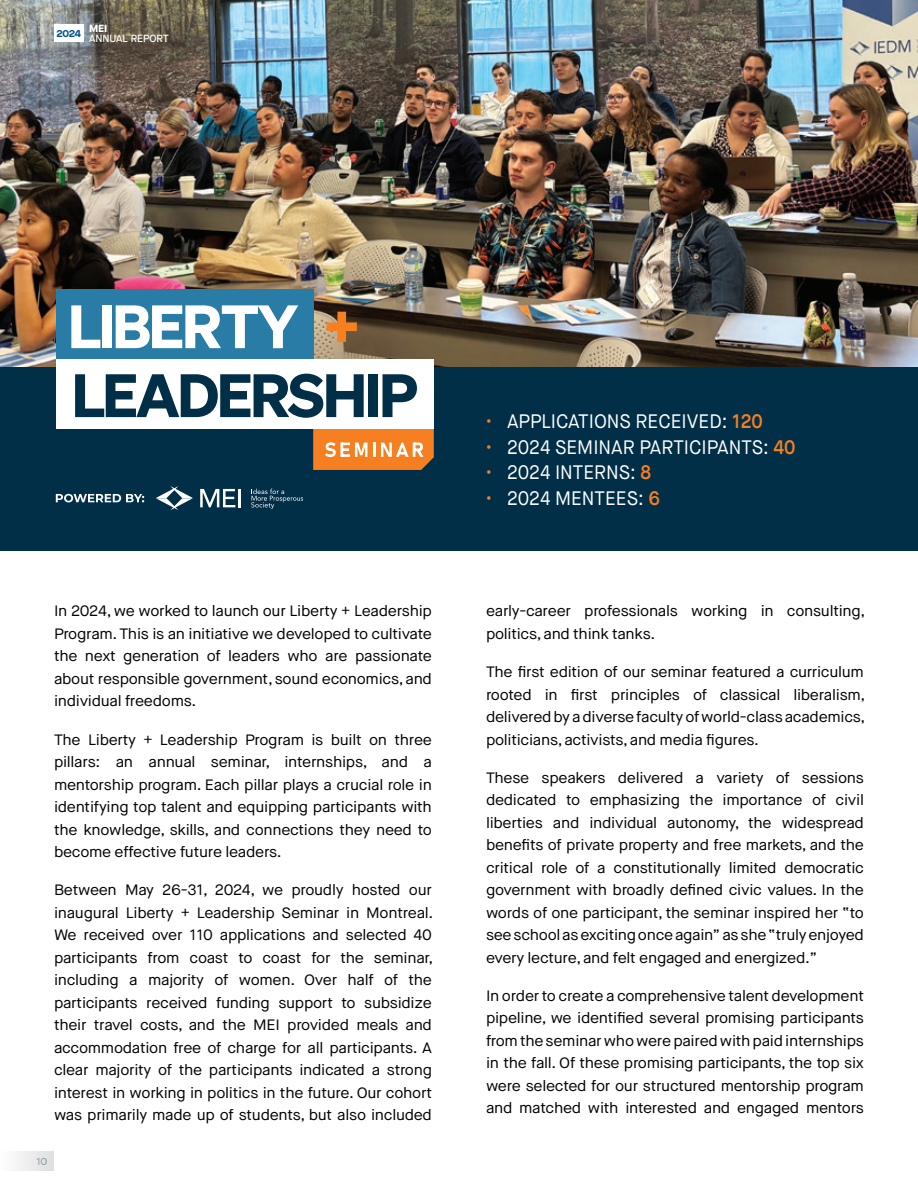
<style>
.page{position:relative;width:918px;height:1188px;background:#fff}
.page>*{position:absolute;margin:0;border:0;box-sizing:border-box;transform-origin:0 0}
.t1{font:19.5px "Maison Neue";color:#fff;scale:.95 1}
.t2{font:15px/22.5px "Maison Neue";letter-spacing:-.02em;color:#010203;text-align:justify;scale:1.05 1}
.t3{font:500 10.35px "Maison Neue";color:#fff}
.t4{font:700 10.35px "Maison Neue";color:#015289}
.t5{font:800 10.35px "Maison Neue";color:#fff}
.t6{font:500 10.35px "Maison Neue";color:#7b868d}
.s1{color:#f57f21}
.s2{font-weight:600;color:#f57f21}
</style>
<div class="page">
<img style="left:0;top:0;width:918px;height:367px">
<div style="left:0;top:367px;width:918px;height:184px;background:#012f48"></div>
<svg style="left:56px;top:494px;width:88px;height:8px"></svg>
<svg style="left:200px;top:489px;width:35px;height:18px"></svg>
<hr style="left:238px;top:489px;width:3px;height:18px;background:#fff">
<svg style="left:251px;top:489px;width:52px;height:20px"></svg>
<svg style="left:156px;top:486px;width:37px;height:24px"></svg>
<div style="left:56px;top:289px;width:257px;height:70px;background:#287ca6"></div>
<div style="left:56px;top:359px;width:378px;height:70px;background:#fff"></div>
<svg style="left:313px;top:429px;width:121px;height:41px;background:#f18d3d"></svg>
<svg style="left:71px;top:305px;width:29px;height:43px"></svg>
<div style="left:102px;top:305px;width:10px;height:43px;background:#fff"></div>
<svg style="left:116px;top:305px;width:182px;height:43px"></svg>
<svg style="left:327px;top:312px;width:30px;height:30px"></svg>
<svg style="left:75px;top:374px;width:289px;height:44px"></svg>
<div style="left:368px;top:374px;width:10px;height:43px;background:#012f48"></div>
<svg style="left:383px;top:374px;width:34px;height:43px"></svg>
<div style="left:0;top:1152px;width:54px;height:19px;background:linear-gradient(to right,#fefefe,#dfe0e2)"></div>
<div style="left:54px;top:25px;width:30px;height:17px;background:#fff"></div>
<p class="t4" style="left:56px;top:26px;width:26px">2024</p>
<p class="t5" style="left:89px;top:21px;width:20px">MEI</p>
<p class="t3" style="left:89px;top:32px;width:81px">ANNUAL REPORT</p>
<p class="t2" style="left:54px;top:600px;width:362px">In 2024, we worked to launch our Liberty + Leadership Program. This is an initiative we developed to cultivate the next generation of leaders who are passionate about responsible government, sound economics, and individual freedoms.</p>
<p class="t2" style="left:54px;top:728px;width:362px">The Liberty + Leadership Program is built on three pillars: an annual seminar, internships, and a mentorship program. Each pillar plays a crucial role in identifying top talent and equipping participants with the knowledge, skills, and connections they need to become effective future leaders.</p>
<p class="t2" style="left:54px;top:879px;width:363px">Between May 26-31, 2024, we proudly hosted our inaugural Liberty + Leadership Seminar in Montreal.<br>We received over 110 applications and selected 40 participants from coast to coast for the seminar, including a majority of women. Over half of the participants received funding support to subsidize their travel costs, and the MEI provided meals and accommodation free of charge for all participants. A clear majority of the participants indicated a strong interest in working in politics in the future. Our cohort was primarily made up of students, but also included</p>
<p class="t6" style="left:36px;top:1154px;width:12px">10</p>
<h1 class="t1" style="left:486px;top:409px;width:293px"><span class="s1">•</span> APPLICATIONS RECEIVED: <span class="s2">120</span></h1>
<h1 class="t1" style="left:486px;top:435px;width:327px"><span class="s1">•</span> 2024 SEMINAR PARTICIPANTS: <span class="s2">40</span></h1>
<h1 class="t1" style="left:486px;top:460px;width:175px"><span class="s1">•</span> 2024 INTERNS: <span class="s2">8</span></h1>
<h1 class="t1" style="left:486px;top:486px;width:185px"><span class="s1">•</span> 2024 MENTEES: <span class="s2">6</span></h1>
<p class="t2" style="left:486px;top:600px;width:363px">early-career professionals working in consulting, politics, and think tanks.</p>
<p class="t2" style="left:486px;top:661px;width:363px">The first edition of our seminar featured a curriculum rooted in first principles of classical liberalism, delivered by a diverse faculty of world-class academics, politicians, activists, and media figures.</p>
<p class="t2" style="left:486px;top:766px;width:362px">These speakers delivered a variety of sessions dedicated to emphasizing the importance of civil liberties and individual autonomy, the widespread benefits of private property and free markets, and the critical role of a constitutionally limited democratic government with broadly defined civic values. In the words of one participant, the seminar inspired her “to see school as exciting once again” as she “truly enjoyed every lecture, and felt engaged and energized.”</p>
<p class="t2" style="left:486px;top:985px;width:362px">In order to create a comprehensive talent development pipeline, we identified several promising participants from the seminar who were paired with paid internships in the fall. Of these promising participants, the top six were selected for our structured mentorship program and matched with interested and engaged mentors</p>
</div>
